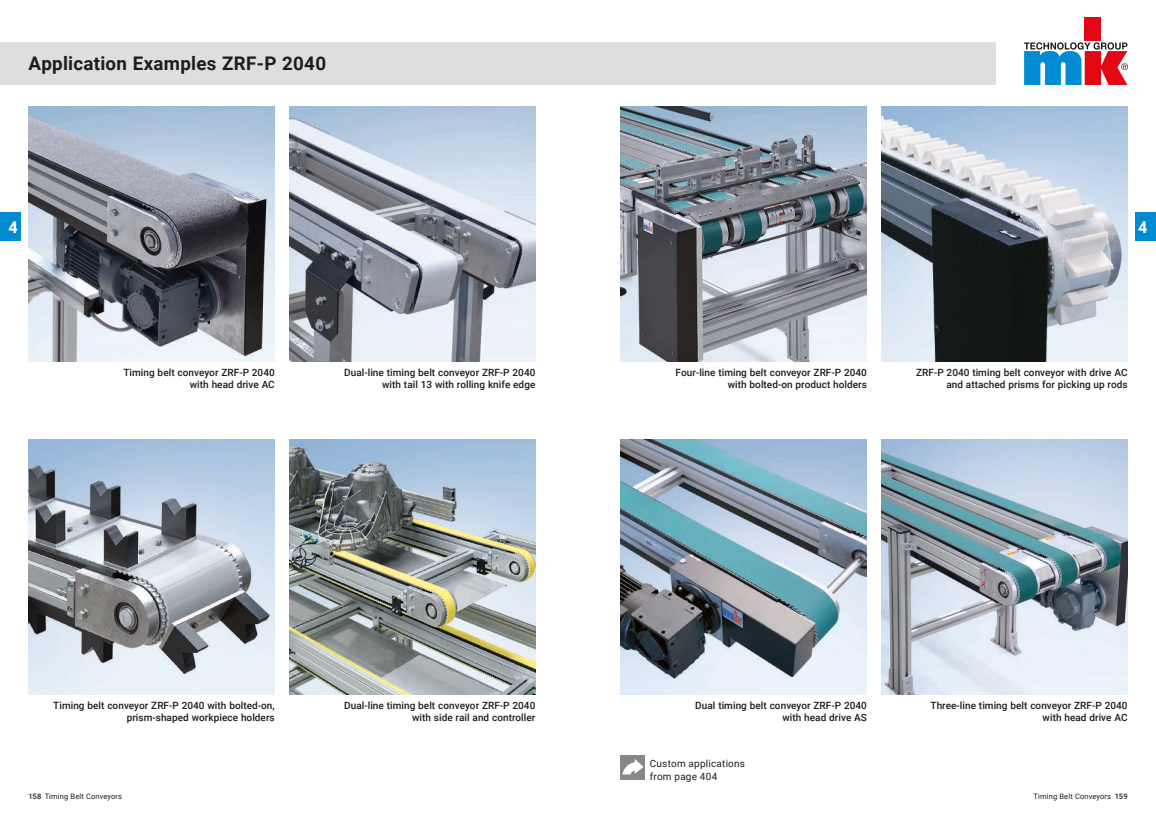
<style>
.page{position:relative;width:1156px;height:815px;background:#fff}
.page>*{position:absolute;margin:0;border:0;box-sizing:border-box;transform-origin:0 0}
.t1{font:700 18.75px "Roboto";letter-spacing:.015em;color:#1d1d1b}
.t2{font:700 16.25px "Roboto";color:#fff}
.t3{font:500 10px/12.5px "Roboto";letter-spacing:.005em;color:#1d1d1b;text-align:right}
.t4{font:10px/12.5px "Roboto";letter-spacing:.02em;color:#1d1d1b}
.t5{font:7.5px "Roboto";letter-spacing:.015em;color:#1d1d1b}
.t6{font:500 7.5px "Roboto";color:#1d1d1b}
.s1{font-weight:500}
</style>
<div class="page">
<div style="left:578px;top:43px;width:417px;height:42px;background:#dfdede"></div>
<div style="left:0;top:43px;width:578px;height:42px;background:#dfdede"></div>
<div style="left:1084px;top:18px;width:16px;height:23px;background:#e30614"></div>
<svg style="left:1024px;top:42px;width:103px;height:43px"></svg>
<div style="left:1134px;top:213px;width:21px;height:28px;background:#008bd2"></div>
<div style="left:0;top:213px;width:21px;height:28px;background:#008bd2"></div>
<img style="left:28px;top:106px;width:247px;height:255px">
<img style="left:620px;top:106px;width:246px;height:255px">
<img style="left:28px;top:439px;width:247px;height:255px">
<img style="left:620px;top:439px;width:246px;height:255px">
<img style="left:289px;top:106px;width:246px;height:255px">
<img style="left:881px;top:106px;width:246px;height:255px">
<img style="left:289px;top:439px;width:246px;height:255px">
<img style="left:881px;top:439px;width:246px;height:255px">
<div style="left:620px;top:755px;width:25px;height:25px;background:#878787"></div>
<svg style="left:622px;top:759px;width:21px;height:16px"></svg>
<h1 class="t1" style="left:28px;top:50px;width:299px">Application Examples ZRF-P 2040</h1>
<h2 class="t2" style="left:8px;top:215px;width:11px">4</h2>
<h2 class="t2" style="left:1137px;top:215px;width:11px">4</h2>
<p class="t3" style="left:123px;top:365px;width:153px">Timing belt conveyor ZRF-P 2040 with head drive AC</p>
<p class="t3" style="left:344px;top:365px;width:193px">Dual-line timing belt conveyor ZRF-P 2040 with tail 13 with rolling knife edge</p>
<p class="t3" style="left:675px;top:365px;width:193px">Four-line timing belt conveyor ZRF-P 2040 with bolted-on product holders</p>
<p class="t3" style="left:915px;top:365px;width:213px">ZRF-P 2040 timing belt conveyor with drive AC and attached prisms for picking up rods</p>
<p class="t3" style="left:53px;top:699px;width:223px">Timing belt conveyor ZRF-P 2040 with bolted-on, prism-shaped workpiece holders</p>
<p class="t3" style="left:344px;top:699px;width:193px">Dual-line timing belt conveyor ZRF-P 2040 with side rail and controller</p>
<p class="t3" style="left:695px;top:699px;width:173px">Dual timing belt conveyor ZRF-P 2040 with head drive AS</p>
<p class="t4" style="left:649px;top:757px;width:97px">Custom applications from page 404</p>
<p class="t3" style="left:930px;top:699px;width:198px">Three-line timing belt conveyor ZRF-P 2040 with head drive AC</p>
<p class="t5" style="left:28px;top:791px;width:95px"><span class="s1">158</span> Timing Belt Conveyors</p>
<p class="t6" style="left:1114px;top:791px;width:14px">159</p>
<p class="t5" style="left:1033px;top:791px;width:79px">Timing Belt Conveyors</p>
</div>
